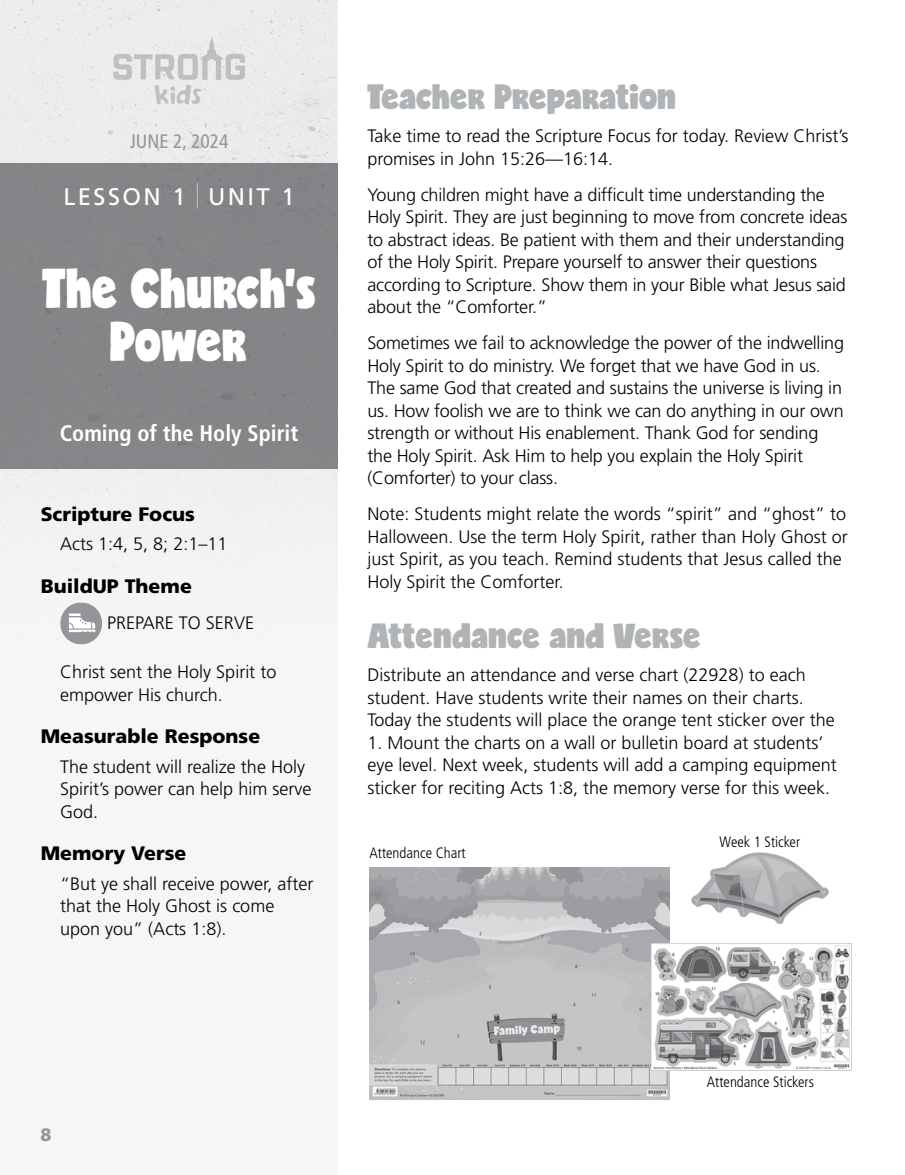
<style>
.page{position:relative;width:905px;height:1175px;background:#fff}
.page>*{position:absolute;margin:0;border:0;box-sizing:border-box;transform-origin:0 0}
.t1{font:52.5px/52.5px "Candy";color:#fff;text-align:center;scale:.9 1}
.t2{font:33px "Candy";color:#b1b4b6}
.t3{font:24px "Frutiger LT Std";letter-spacing:.1em;color:#fff}
.t4{font:700 condensed 22.5px "Frutiger LT Std";color:#fff}
.t5{font:900 19.5px "Frutiger LT Std";color:#000}
.t6{font:condensed 19.5px "Frutiger LT Std";color:#939598}
.t7{font:300 18px/22.5px "Frutiger LT Std";color:#000}
.t8{font:900 18px "Frutiger LT Std";color:#939598}
.t9{font:300 condensed 15px "Frutiger LT Std";color:#000}
.s1{font-weight:300;font-stretch:condensed;font-size:24.9px}
</style>
<div class="page">
<img style="left:0;top:0;width:338px;height:667px">
<img style="left:200px;top:37px;width:23px;height:43px">
<img style="left:113px;top:54px;width:19px;height:26px">
<img style="left:134px;top:54px;width:19px;height:25px">
<img style="left:155px;top:54px;width:19px;height:25px">
<img style="left:178px;top:54px;width:20px;height:26px">
<img style="left:225px;top:54px;width:20px;height:26px">
<img style="left:154px;top:85px;width:15px;height:19px">
<img style="left:191px;top:88px;width:11px;height:16px">
<svg style="left:170px;top:87px;width:5px;height:17px"></svg>
<img style="left:175px;top:85px;width:16px;height:19px">
<img style="left:369px;top:867px;width:301px;height:232px">
<svg style="left:650px;top:943px;width:202px;height:127px"></svg>
<img style="left:691px;top:853px;width:137px;height:70px">
<div style="left:60px;top:602px;width:42px;height:42px;background:#939598;border-radius:50%"></div>
<svg style="left:69px;top:613px;width:26px;height:19px"></svg>
<p class="t6" style="left:130px;top:130px;width:100px">JUNE 2, 2024</p>
<h3 class="t3" style="left:63px;top:182px;width:233px">LESSON 1 <span class="s1">|</span> UNIT 1</h3>
<h1 class="t1" style="left:42px;top:265px;width:305px">The Church's<br>Power</h1>
<p class="t4" style="left:60px;top:419px;width:240px">Coming of the Holy Spirit</p>
<p class="t5" style="left:41px;top:502px;width:156px">Scripture Focus</p>
<p class="t7" style="left:60px;top:532px;width:169px">Acts 1:4, 5, 8; 2:1–11</p>
<p class="t5" style="left:41px;top:574px;width:153px">BuildUP Theme</p>
<p class="t7" style="left:107px;top:611px;width:148px">PREPARE TO SERVE</p>
<p class="t7" style="left:60px;top:661px;width:218px">Christ sent the Holy Spirit to empower His church.</p>
<p class="t5" style="left:41px;top:724px;width:221px">Measurable Response</p>
<p class="t7" style="left:60px;top:755px;width:253px">The student will realize the Holy<br>Spirit’s power can help him serve<br>God.</p>
<p class="t5" style="left:41px;top:841px;width:147px">Memory Verse</p>
<p class="t7" style="left:60px;top:872px;width:255px">“But ye shall receive power, after that the Holy Ghost is come upon you” (Acts 1:8).</p>
<h2 class="t2" style="left:367px;top:82px;width:310px">Teacher Preparation</h2>
<p class="t7" style="left:367px;top:125px;width:482px">Take time to read the Scripture Focus for today. Review Christ’s promises in John 15:26—16:14.</p>
<p class="t7" style="left:367px;top:183px;width:481px">Young children might have a difficult time understanding the Holy Spirit. They are just beginning to move from concrete ideas to abstract ideas. Be patient with them and their understanding of the Holy Spirit. Prepare yourself to answer their questions according to Scripture. Show them in your Bible what Jesus said about the “Comforter.”</p>
<p class="t7" style="left:367px;top:332px;width:478px">Sometimes we fail to acknowledge the power of the indwelling Holy Spirit to do ministry. We forget that we have God in us.<br>The same God that created and sustains the universe is living in us. How foolish we are to think we can do anything in our own strength or without His enablement. Thank God for sending the Holy Spirit. Ask Him to help you explain the Holy Spirit (Comforter) to your class.</p>
<p class="t7" style="left:367px;top:503px;width:482px">Note: Students might relate the words “spirit” and “ghost” to Halloween. Use the term Holy Spirit, rather than Holy Ghost or just Spirit, as you teach. Remind students that Jesus called the Holy Spirit the Comforter.</p>
<h2 class="t2" style="left:367px;top:620px;width:335px">Attendance and Verse</h2>
<p class="t7" style="left:367px;top:664px;width:469px">Distribute an attendance and verse chart (22928) to each student. Have students write their names on their charts.<br>Today the students will place the orange tent sticker over the</p>
<p class="t7" style="left:367px;top:731px;width:471px">1. Mount the charts on a wall or bulletin board at students’ eye level. Next week, students will add a camping equipment sticker for reciting Acts 1:8, the memory verse for this week.</p>
<p class="t9" style="left:369px;top:844px;width:98px">Attendance Chart</p>
<p class="t9" style="left:719px;top:833px;width:82px">Week 1 Sticker</p>
<p class="t8" style="left:40px;top:1124px;width:13px">8</p>
<p class="t9" style="left:707px;top:1073px;width:108px">Attendance Stickers</p>
</div>
